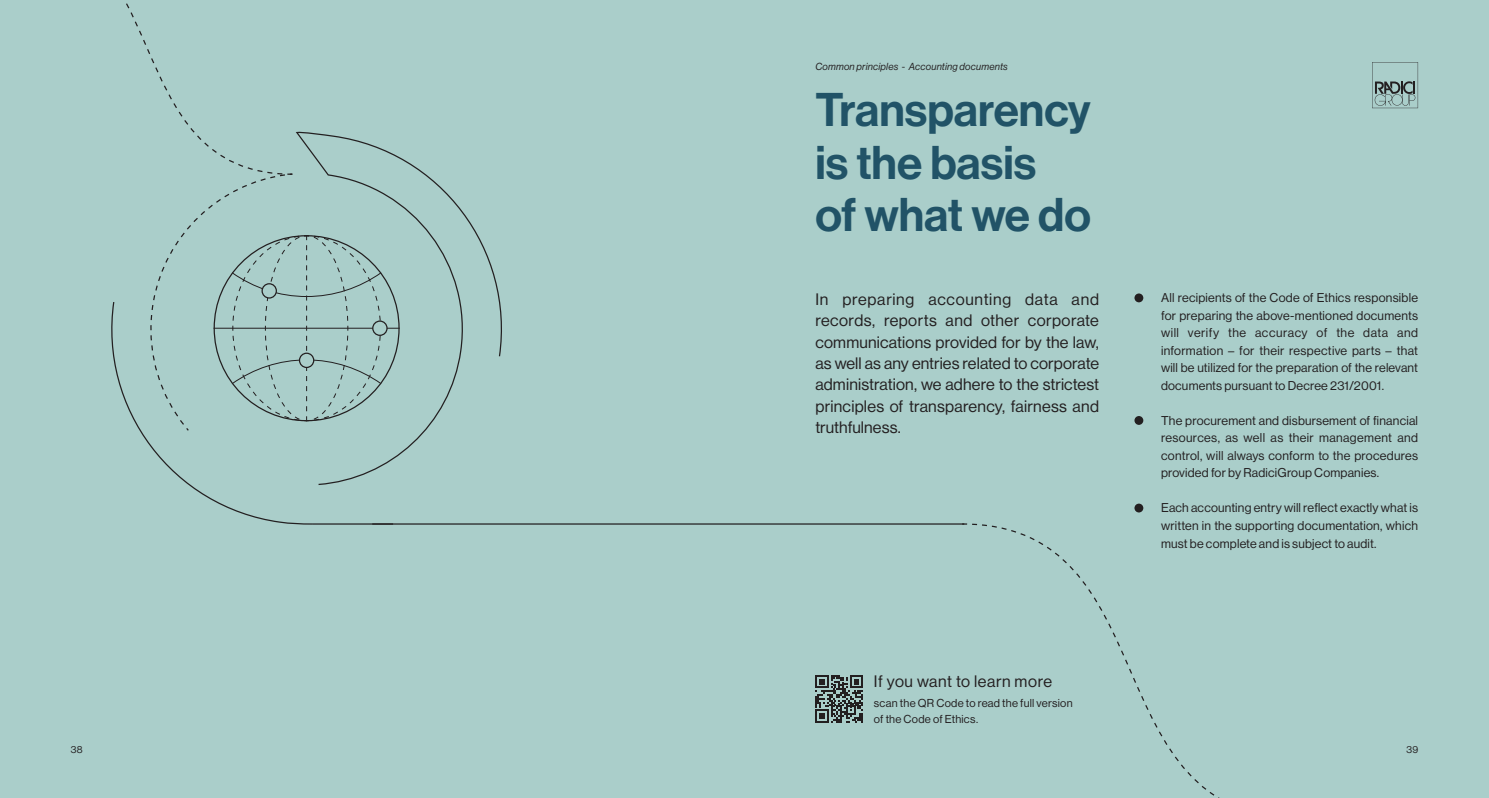
<style>
.page{position:relative;width:1489px;height:798px;background:#fff}
.page>*{position:absolute;margin:0;border:0;box-sizing:border-box;transform-origin:0 0}
.t1{font:46.25px/52.5px "N Haas Grotesk DS Pro 65 Md";color:#215367}
.Testo_normale{font:16.25px/21.2px "N Haas Grotesk DS Pro 55 Rg";letter-spacing:.015em;color:#231f20;text-align:justify}
.Testo_normale-2{font:16.25px "N Haas Grotesk DS Pro 55 Rg";letter-spacing:.035em;color:#231f20}
.Testo_normale-3{font:12.5px/17.5px "N Haas Grotesk DS Pro 55 Rg";letter-spacing:.015em;color:#231f20;text-align:justify}
.Testo_normale-4{font:11.25px/16.2px "N Haas Grotesk DS Pro 55 Rg";letter-spacing:.025em;color:#231f20}
.Testo_normale-5{font:10px "N Haas Grotesk DS Pro 56 It";letter-spacing:.025em;color:#231f20}
.t2{font:10px "N Haas Grotesk DS Pro 55 Rg";color:#231f20}
</style>
<div class="page">
<div style="left:0;top:0;width:1488px;height:797px;background:#aaceca"></div>
<svg style="left:960px;top:523px;width:255px;height:273px"></svg>
<hr style="left:372px;top:523px;width:592px;height:1px;background:#231f20">
<hr style="left:312px;top:523px;width:81px;height:1px;background:#231f20">
<svg style="left:296px;top:132px;width:206px;height:353px"></svg>
<hr style="left:213px;top:328px;width:186px;height:1px;background:#231f20">
<svg style="left:153px;top:173px;width:229px;height:259px"></svg>
<div style="left:373px;top:321px;width:14px;height:14px;background:#aaceca;border-radius:50%"></div>
<div style="left:372px;top:320px;width:15px;height:16px;border:1px solid #231f20;border-radius:50%"></div>
<svg style="left:111px;top:300px;width:203px;height:225px"></svg>
<svg style="left:126px;top:3px;width:167px;height:172px"></svg>
<svg style="left:1372px;top:62px;width:45px;height:46px"></svg>
<div style="left:1134px;top:293px;width:9px;height:9px;background:#231f20;border-radius:50%"></div>
<div style="left:1134px;top:416px;width:9px;height:8px;background:#231f20;border-radius:50%"></div>
<div style="left:1134px;top:503px;width:9px;height:9px;background:#231f20;border-radius:50%"></div>
<svg style="left:815px;top:675px;width:48px;height:47px"></svg>
<p class="Testo_normale-5" style="left:815px;top:61px;width:194px">Common principles - Accounting documents</p>
<p class="t1" style="left:815px;top:84px;width:277px">Transparency is the basis</p>
<p class="t1" style="left:815px;top:189px;width:277px">of what we do</p>
<p class="Testo_normale" style="left:815px;top:289px;width:285px">In preparing accounting data and records, reports and other corporate communications provided for by the law, as well as any entries related to corporate administration, we adhere to the strictest principles of transparency, fairness and truthfulness.</p>
<p class="Testo_normale-3" style="left:1160px;top:289px;width:258px">All recipients of the Code of Ethics responsible for preparing the above-mentioned documents will verify the accuracy of the data and information – for their respective parts – that will be utilized for the preparation of the relevant documents pursuant to Decree 231/2001.</p>
<p class="Testo_normale-3" style="left:1160px;top:411px;width:258px">The procurement and disbursement of financial resources, as well as their management and control, will always conform to the procedures provided for by RadiciGroup Companies.</p>
<p class="Testo_normale-3" style="left:1160px;top:499px;width:258px">Each accounting entry will reflect exactly what is written in the supporting documentation, which must be complete and is subject to audit.</p>
<p class="Testo_normale-2" style="left:873px;top:671px;width:180px">If you want to learn more</p>
<p class="Testo_normale-4" style="left:873px;top:694px;width:200px">scan the QR Code to read the full version of the Code of Ethics.</p>
<p class="t2" style="left:71px;top:743px;width:13px">38</p>
<p class="t2" style="left:1406px;top:743px;width:13px">39</p>
</div>
